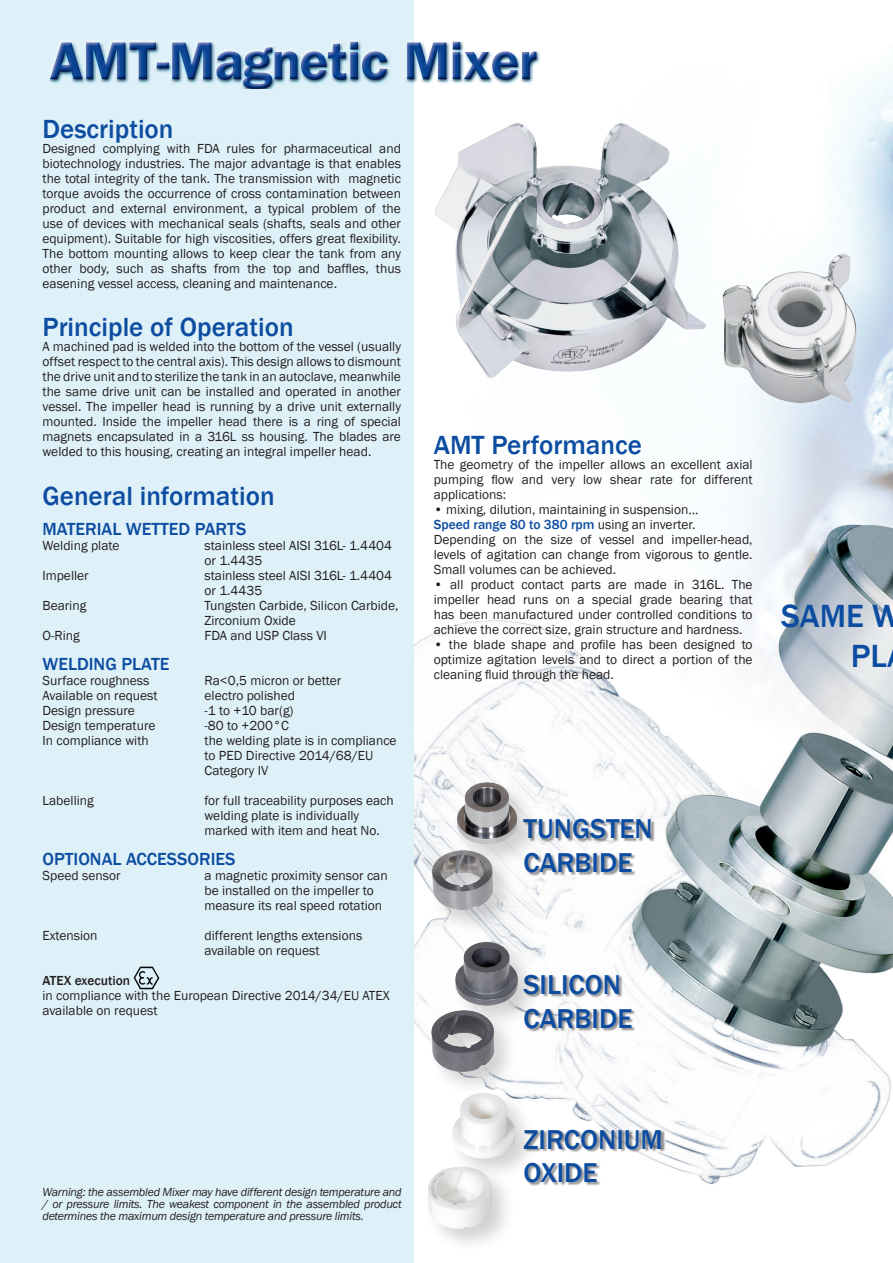
<style>
.page{position:relative;width:893px;height:1263px;background:#fff}
.page>*{position:absolute;margin:0;border:0;box-sizing:border-box;transform-origin:0 0}
.t1{font:500 33px/39.6px "Franklin Gothic";color:#0d4da1}
.t2{font:500 28.05px/33.6px "Franklin Gothic";color:#0d4da1}
.t3{font:500 27px "Franklin Gothic";color:#0d4da1}
.t4{font:500 18px "Franklin Gothic";color:#0d4da1}
.t5{font:13.5px/15px "Franklin Gothic";color:#231f20}
.t6{font:500 13.5px "Franklin Gothic";color:#231f20}
.t7{font:italic 12px/12px "Franklin Gothic";letter-spacing:-.02em;color:#231f20;text-align:justify}
.s1{font-weight:500;color:#0d4da1}
</style>
<div class="page">
<div style="left:0;top:0;width:415px;height:1263px;background:#dff1f8"></div>
<img style="left:415px;top:69px;width:478px;height:1115px">
<div style="left:523px;top:819px;width:132px;height:57px;background:#231f20;opacity:.5"></div>
<div style="left:524px;top:975px;width:112px;height:57px;background:#231f20;opacity:.5"></div>
<div style="left:524px;top:1130px;width:141px;height:56px;background:#231f20;opacity:.5"></div>
<div style="left:428px;top:847px;width:89px;height:87px;background:#231f20;opacity:.2"></div>
<img style="left:423px;top:838px;width:80px;height:79px">
<div style="left:454px;top:779px;width:88px;height:90px;background:#231f20;opacity:.2"></div>
<img style="left:447px;top:775px;width:79px;height:76px">
<div style="left:428px;top:1007px;width:90px;height:88px;background:#231f20;opacity:.2"></div>
<img style="left:427px;top:1000px;width:73px;height:80px">
<div style="left:449px;top:938px;width:93px;height:92px;background:#231f20;opacity:.2"></div>
<img style="left:449px;top:934px;width:72px;height:80px">
<div style="left:425px;top:1163px;width:90px;height:90px;background:#231f20;opacity:.2"></div>
<img style="left:425px;top:1156px;width:73px;height:75px">
<div style="left:449px;top:1090px;width:90px;height:92px;background:#231f20;opacity:.2"></div>
<img style="left:438px;top:1086px;width:80px;height:80px">
<img style="left:134px;top:967px;width:26px;height:22px">
<img style="left:49px;top:36px;width:494px;height:53px">
<img style="left:424px;top:99px;width:300px;height:301px">
<img style="left:716px;top:248px;width:147px;height:162px">
<h3 class="t3" style="left:43px;top:112px;width:133px">Description</h3>
<p class="t5" style="left:43px;top:141px;width:360px;text-align:justify">Designed complying with FDA rules for pharmaceutical and biotechnology industries. The major advantage is that enables the total integrity of the tank. The transmission with magnetic torque avoids the occurrence of cross contamination between product and external environment, a typical problem of the use of devices with mechanical seals (shafts, seals and other equipment). Suitable for high viscosities, offers great flexibility.<br>The bottom mounting allows to keep clear the tank from any other body, such as shafts from the top and baffles, thus easening vessel access, cleaning and maintenance.</p>
<h3 class="t3" style="left:43px;top:310px;width:253px">Principle of Operation</h3>
<p class="t5" style="left:43px;top:339px;width:360px;text-align:justify">A machined pad is welded into the bottom of the vessel (usually offset respect to the central axis). This design allows to dismount the drive unit and to sterilize the tank in an autoclave, meanwhile the same drive unit can be installed and operated in another vessel. The impeller head is running by a drive unit externally mounted. Inside the impeller head there is a ring of special magnets encapsulated in a 316L ss housing. The blades are welded to this housing, creating an integral impeller head.</p>
<h3 class="t3" style="left:43px;top:479px;width:234px">General information</h3>
<h3 class="t4" style="left:43px;top:518px;width:205px">MATERIAL WETTED PARTS</h3>
<p class="t5" style="left:43px;top:538px;width:78px">Welding plate</p>
<p class="t5" style="left:205px;top:538px;width:189px">stainless steel AISI 316L- 1.4404 or 1.4435</p>
<p class="t5" style="left:43px;top:568px;width:48px">Impeller</p>
<p class="t5" style="left:205px;top:568px;width:189px">stainless steel AISI 316L- 1.4404 or 1.4435</p>
<p class="t5" style="left:43px;top:598px;width:45px">Bearing</p>
<p class="t5" style="left:205px;top:598px;width:196px">Tungsten Carbide, Silicon Carbide,<br>Zirconium Oxide</p>
<p class="t5" style="left:43px;top:628px;width:39px">O-Ring</p>
<p class="t5" style="left:205px;top:628px;width:124px">FDA and USP Class VI</p>
<h3 class="t4" style="left:43px;top:653px;width:128px">WELDING PLATE</h3>
<p class="t5" style="left:43px;top:673px;width:108px">Surface roughness</p>
<p class="t5" style="left:205px;top:673px;width:138px">Ra&lt;0,5 micron or better</p>
<p class="t5" style="left:43px;top:688px;width:117px">Available on request</p>
<p class="t5" style="left:205px;top:688px;width:92px">electro polished</p>
<p class="t5" style="left:43px;top:703px;width:94px">Design pressure</p>
<p class="t5" style="left:205px;top:703px;width:91px">-1 to +10 bar(g)</p>
<p class="t5" style="left:43px;top:718px;width:115px">Design temperature</p>
<p class="t5" style="left:205px;top:718px;width:86px">-80 to +200°C</p>
<p class="t5" style="left:43px;top:733px;width:108px">In compliance with</p>
<p class="t5" style="left:205px;top:733px;width:194px">the welding plate is in compliance to PED Directive 2014/68/EU<br>Category IV</p>
<p class="t5" style="left:43px;top:793px;width:53px">Labelling</p>
<p class="t5" style="left:205px;top:793px;width:191px">for full traceability purposes each welding plate is individually marked with item and heat No.</p>
<h3 class="t4" style="left:43px;top:848px;width:194px">OPTIONAL ACCESSORIES</h3>
<p class="t5" style="left:43px;top:868px;width:79px">Speed sensor</p>
<p class="t5" style="left:205px;top:868px;width:185px">a magnetic proximity sensor can be installed on the impeller to measure its real speed rotation</p>
<p class="t5" style="left:43px;top:928px;width:57px">Extension</p>
<p class="t5" style="left:205px;top:928px;width:159px">different lengths extensions available on request</p>
<p class="t6" style="left:43px;top:972px;width:89px">ATEX execution</p>
<p class="t5" style="left:43px;top:988px;width:349px">in compliance with the European Directive 2014/34/EU ATEX available on request</p>
<h3 class="t3" style="left:434px;top:428px;width:210px">AMT Performance</h3>
<p class="t5" style="left:434px;top:457px;width:320px;text-align:justify">The geometry of the impeller allows an excellent axial pumping flow and very low shear rate for different applications:</p>
<p class="t5" style="left:434px;top:502px;width:320px">• mixing, dilution, maintaining in suspension…<br><span class="s1">Speed range 80 to 380 rpm</span> using an inverter.<br>Depending on the size of vessel and impeller-head, levels of agitation can change from vigorous to gentle.<br>Small volumes can be achieved.</p>
<p class="t5" style="left:434px;top:577px;width:320px;text-align:justify">• all product contact parts are made in 316L. The impeller head runs on a special grade bearing that has been manufactured under controlled conditions to achieve the correct size, grain structure and hardness.</p>
<p class="t5" style="left:434px;top:637px;width:320px;text-align:justify">• the blade shape and profile has been designed to optimize agitation levels and to direct a portion of the cleaning fluid through the head.</p>
<h1 class="t1" style="left:851px;top:596px;width:52px;text-indent:-70px">SAME W<br>PL</h1>
<h2 class="t2" style="left:524px;top:812px;width:131px">TUNGSTEN<br>CARBIDE</h2>
<h2 class="t2" style="left:524px;top:968px;width:110px">SILICON<br>CARBIDE</h2>
<p class="t7" style="left:43px;top:1186px;width:361px">Warning: the assembled Mixer may have different design temperature and / or pressure limits. The weakest component in the assembled product determines the maximum design temperature and pressure limits.</p>
<h2 class="t2" style="left:524px;top:1123px;width:141px">ZIRCONIUM<br>OXIDE</h2>
</div>
